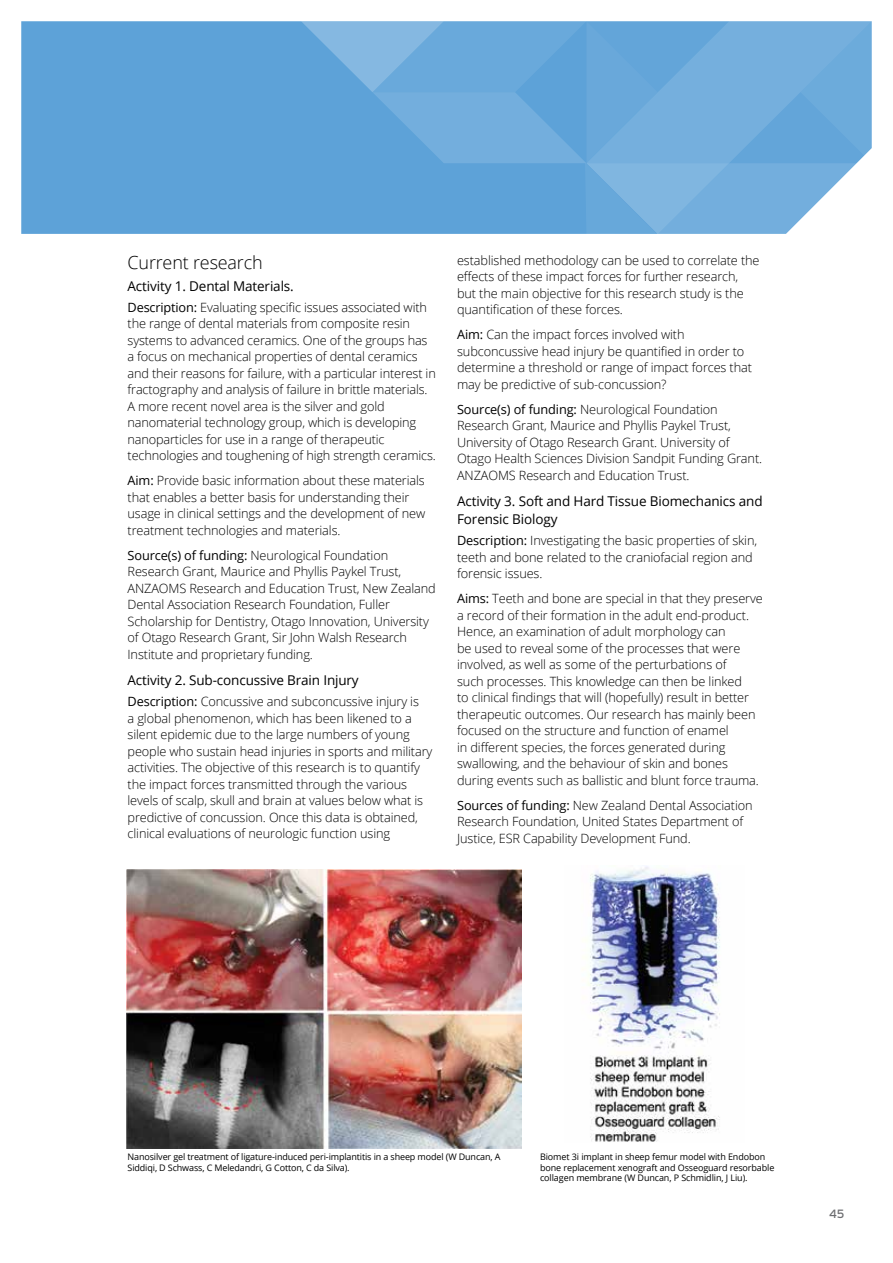
<style>
.page{position:relative;width:893px;height:1263px;background:#fff}
.page>*{position:absolute;margin:0;border:0;box-sizing:border-box;transform-origin:0 0}
.t1{font:300 18px "Open Sans";letter-spacing:-.01em;color:#000}
.t2{font:13.5px/18px "Open Sans";letter-spacing:-.01em;color:#000}
.t3{font:300 12.75px/16.5px "Open Sans";letter-spacing:-.01em;color:#000}
.t4{font:12px "Interstate";color:#6d6e71}
.t5{font:9px/10.5px "Open Sans";letter-spacing:-.01em;color:#000}
.s1{font-weight:400}
</style>
<div class="page">
<div style="left:21px;top:21px;width:280px;height:213px;background:#5da2d8"></div>
<svg style="left:301px;top:21px;width:571px;height:213px;background:#6eabdb"></svg>
<img style="left:588px;top:866px;width:132px;height:276px">
<img style="left:126px;top:870px;width:395px;height:278px">
<h1 class="t1" style="left:128px;top:250px;width:137px">Current research</h1>
<p class="t2" style="left:128px;top:277px;width:168px">Activity 1. Dental Materials.</p>
<p class="t3" style="left:128px;top:299px;width:310px"><span class="s1">Description:</span> Evaluating specific issues associated with the range of dental materials from composite resin systems to advanced ceramics. One of the groups has a focus on mechanical properties of dental ceramics and their reasons for failure, with a particular interest in fractography and analysis of failure in brittle materials.<br>A more recent novel area is the silver and gold nanomaterial technology group, which is developing nanoparticles for use in a range of therapeutic technologies and toughening of high strength ceramics.</p>
<p class="t3" style="left:128px;top:472px;width:299px"><span class="s1">Aim:</span> Provide basic information about these materials that enables a better basis for understanding their usage in clinical settings and the development of new treatment technologies and materials.</p>
<p class="t3" style="left:128px;top:547px;width:310px"><span class="s1">Source(s) of funding:</span> Neurological Foundation Research Grant, Maurice and Phyllis Paykel Trust, ANZAOMS Research and Education Trust, New Zealand Dental Association Research Foundation, Fuller Scholarship for Dentistry, Otago Innovation, University of Otago Research Grant, Sir John Walsh Research Institute and proprietary funding.</p>
<p class="t2" style="left:128px;top:671px;width:233px">Activity 2. Sub-concussive Brain Injury</p>
<p class="t3" style="left:128px;top:693px;width:306px"><span class="s1">Description:</span> Concussive and subconcussive injury is<br>a global phenomenon, which has been likened to a silent epidemic due to the large numbers of young people who sustain head injuries in sports and military activities. The objective of this research is to quantify the impact forces transmitted through the various levels of scalp, skull and brain at values below what is predictive of concussion. Once this data is obtained, clinical evaluations of neurologic function using</p>
<p class="t3" style="left:457px;top:252px;width:304px">established methodology can be used to correlate the effects of these impact forces for further research, but the main objective for this research study is the quantification of these forces.</p>
<p class="t3" style="left:457px;top:326px;width:296px"><span class="s1">Aim:</span> Can the impact forces involved with subconcussive head injury be quantified in order to determine a threshold or range of impact forces that may be predictive of sub-concussion?</p>
<p class="t3" style="left:457px;top:401px;width:307px"><span class="s1">Source(s) of funding:</span> Neurological Foundation Research Grant, Maurice and Phyllis Paykel Trust, University of Otago Research Grant. University of Otago Health Sciences Division Sandpit Funding Grant.<br>ANZAOMS Research and Education Trust.</p>
<p class="t2" style="left:457px;top:492px;width:307px">Activity 3. Soft and Hard Tissue Biomechanics and<br>Forensic Biology</p>
<p class="t3" style="left:457px;top:532px;width:302px"><span class="s1">Description:</span> Investigating the basic properties of skin, teeth and bone related to the craniofacial region and forensic issues.</p>
<p class="t3" style="left:457px;top:590px;width:307px"><span class="s1">Aims:</span> Teeth and bone are special in that they preserve a record of their formation in the adult end-product.<br>Hence, an examination of adult morphology can<br>be used to reveal some of the processes that were involved, as well as some of the perturbations of<br>such processes. This knowledge can then be linked<br>to clinical findings that will (hopefully) result in better therapeutic outcomes. Our research has mainly been focused on the structure and function of enamel<br>in different species, the forces generated during swallowing, and the behaviour of skin and bones during events such as ballistic and blunt force trauma.</p>
<p class="t3" style="left:457px;top:796px;width:297px"><span class="s1">Sources of funding:</span> New Zealand Dental Association<br>Research Foundation, United States Department of<br>Justice, ESR Capability Development Fund.</p>
<p class="t5" style="left:128px;top:1151px;width:374px">Nanosilver gel treatment of ligature-induced peri-implantitis in a sheep model (W Duncan, A<br>Siddiqi, D Schwass, C Meledandri, G Cotton, C da Silva).</p>
<p class="t5" style="left:540px;top:1151px;width:236px">Biomet 3i implant in sheep femur model with Endobon bone replacement xenograft and Osseoguard resorbable collagen membrane (W Duncan, P Schmidlin, J Liu).</p>
<p class="t4" style="left:829px;top:1207px;width:17px">45</p>
</div>
